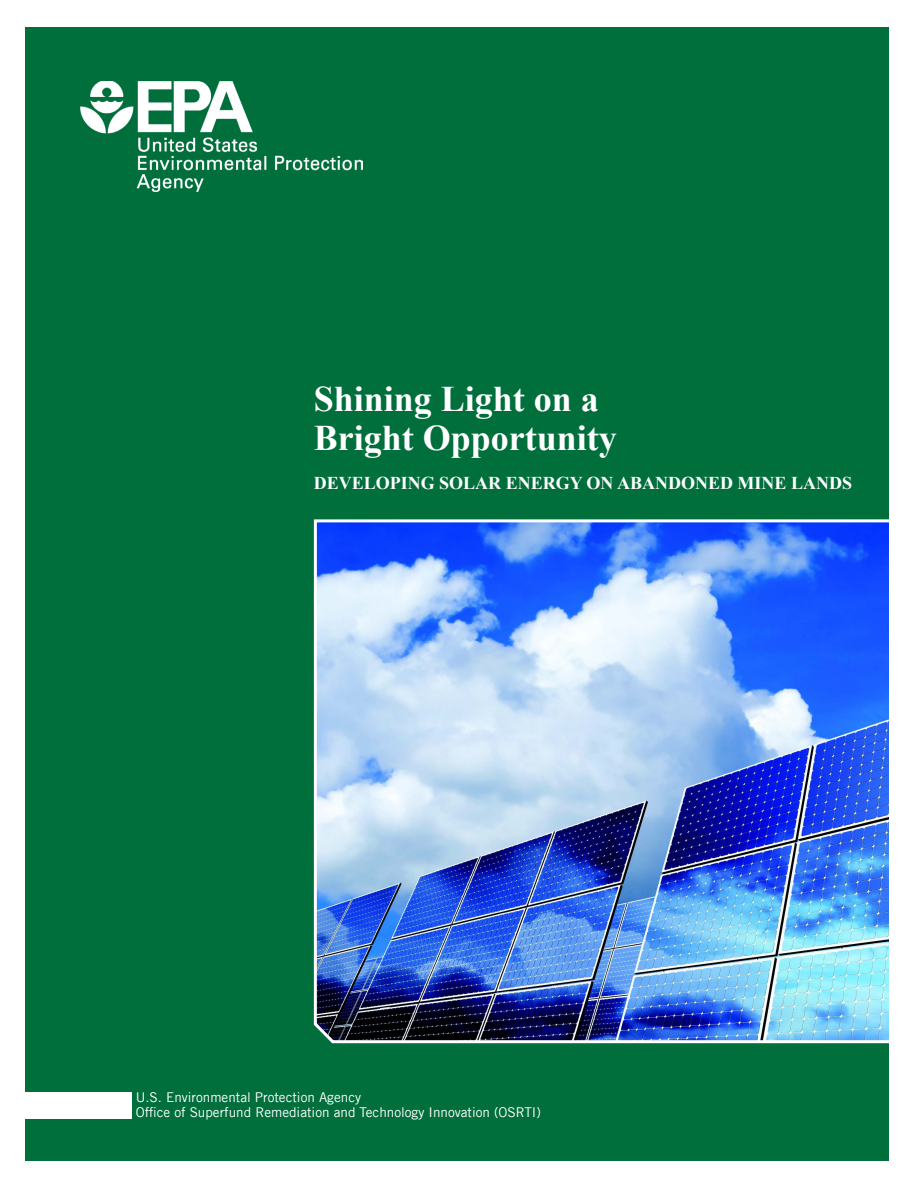
<style>
.page{position:relative;width:918px;height:1188px;background:#fff}
.page>*{position:absolute;margin:0;border:0;box-sizing:border-box;transform-origin:0 0}
.body{font:700 36px/39px "Times New Roman";color:#fff}
.body-2{font:700 18px "Times New Roman";color:#fff}
.sub_1{font:13.5px/15px "Trade Gothic LT";color:#fff}
</style>
<div class="page">
<div style="left:26px;top:27px;width:864px;height:1134px;background:#006f3c"></div>
<img style="left:81px;top:81px;width:281px;height:111px">
<div style="left:26px;top:1092px;width:106px;height:27px;background:#fff"></div>
<img style="left:313px;top:519px;width:576px;height:525px">
<div style="left:889px;top:22px;width:14px;height:1151px;background:#fff"></div>
<p class="body" style="left:314px;top:379px;width:305px">Shining Light on a<br>Bright Opportunity</p>
<p class="body-2" style="left:314px;top:471px;width:540px">DEVELOPING SOLAR ENERGY ON ABANDONED MINE LANDS</p>
<p class="sub_1" style="left:136px;top:1090px;width:407px">U.S. Environmental Protection Agency<br>Office of Superfund Remediation and Technology Innovation (OSRTI)</p>
</div>
